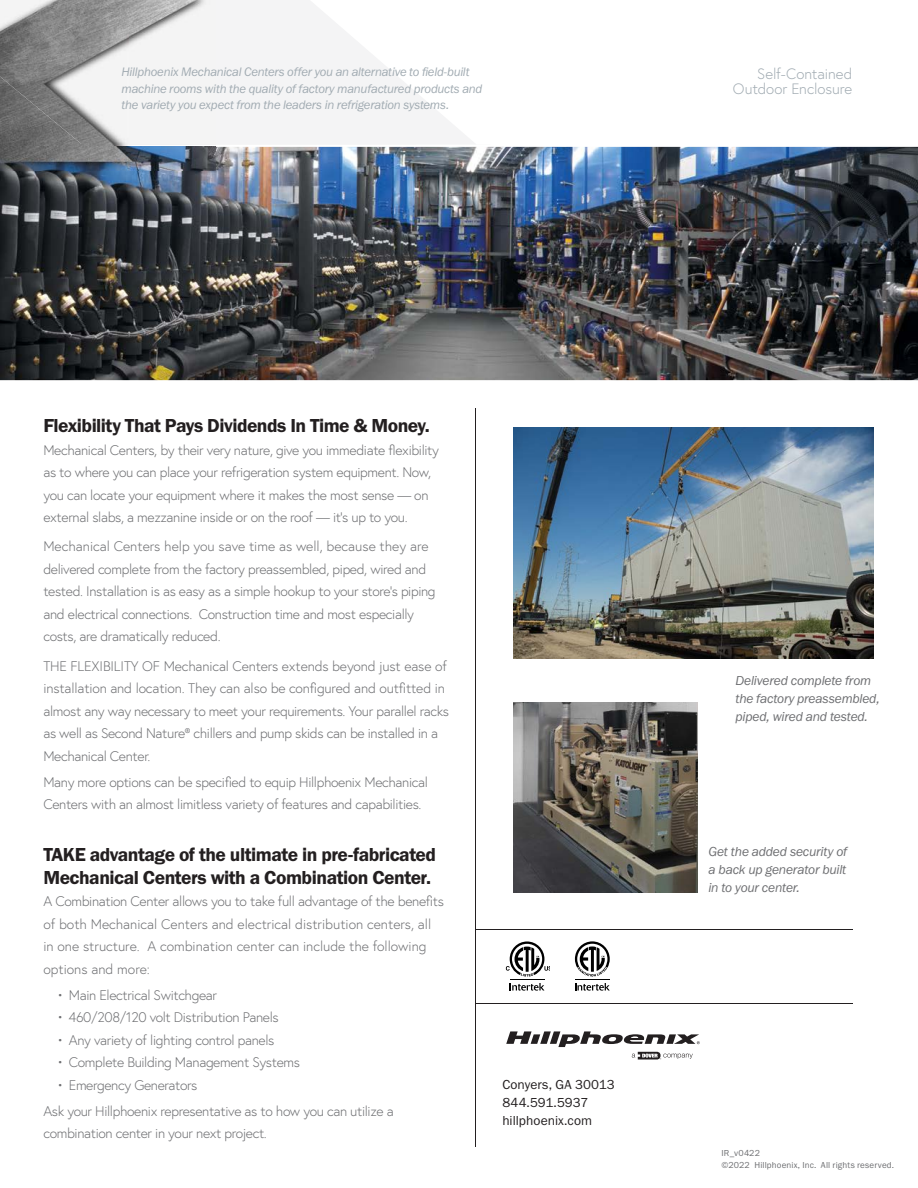
<style>
.page{position:relative;width:918px;height:1188px;background:#fff}
.page>*{position:absolute;margin:0;border:0;box-sizing:border-box;transform-origin:0 0}
.t1{font:19.5px/22.5px "Franklin Gothic URW Dem";letter-spacing:-.025em;color:#231f20}
.t2{font:300 15px/15px "Europa";letter-spacing:-.005em;color:#a1abb2;text-align:right}
.t3{font:300 13.8px/22.5px "Europa";letter-spacing:-.025em;color:#6d6e71}
.t4{font:300 13.8px/22.5px "Europa";color:#6d6e71}
.t5{font:13.5px/18px "Franklin Gothic URW Boo Ita";letter-spacing:-.015em;color:#6d6e71;text-align:justify}
.t6{font:13.5px/18px "Franklin Gothic URW Boo";letter-spacing:.005em;color:#231f20}
.t7{font:12.75px/16.5px "Franklin Gothic URW Boo Ita";letter-spacing:-.02em;color:#a1abb2}
.t8{font:9px/12px "Franklin Gothic URW Boo";letter-spacing:.02em;color:#6d6e71}
</style>
<div class="page">
<img style="left:0;top:147px;width:918px;height:233px">
<svg style="left:216px;top:0;width:259px;height:144px"></svg>
<img style="left:0;top:145px;width:216px;height:26px">
<img style="left:0;top:0;width:216px;height:145px">
<svg style="left:506px;top:1031px;width:194px;height:29px"></svg>
<hr style="left:475px;top:1003px;width:378px;height:1px;background:#231f20">
<hr style="left:475px;top:930px;width:378px;height:1px;background:#231f20">
<svg style="left:510px;top:983px;width:34px;height:8px"></svg>
<hr style="left:510px;top:979px;width:34px;height:1px;background:#000">
<svg style="left:506px;top:941px;width:44px;height:36px"></svg>
<svg style="left:575px;top:983px;width:35px;height:8px"></svg>
<hr style="left:575px;top:979px;width:35px;height:1px;background:#000">
<svg style="left:575px;top:941px;width:35px;height:36px"></svg>
<hr style="left:475px;top:408px;width:1px;height:738px;background:#231f20">
<img style="left:513px;top:702px;width:184px;height:191px">
<img style="left:513px;top:428px;width:361px;height:230px">
<p class="t7" style="left:122px;top:63px;width:362px">Hillphoenix Mechanical Centers offer you an alternative to field-built machine rooms with the quality of factory manufactured products and the variety you expect from the leaders in refrigeration systems.</p>
<p class="t2" style="left:733px;top:66px;width:121px">Self-Contained<br>Outdoor Enclosure</p>
<h1 class="t1" style="left:43px;top:414px;width:388px">Flexibility That Pays Dividends In Time &amp; Money.</h1>
<p class="t3" style="left:43px;top:438px;width:397px">Mechanical Centers, by their very nature, give you immediate flexibility as to where you can place your refrigeration system equipment. Now, you can locate your equipment where it makes the most sense — on external slabs, a mezzanine inside or on the roof — it’s up to you.</p>
<p class="t3" style="left:43px;top:535px;width:394px">Mechanical Centers help you save time as well, because they are delivered complete from the factory preassembled, piped, wired and tested. Installation is as easy as a simple hookup to your store’s piping and electrical connections. Construction time and most especially costs, are dramatically reduced.</p>
<p class="t3" style="left:43px;top:655px;width:407px">THE FLEXIBILITY OF Mechanical Centers extends beyond just ease of installation and location. They can also be configured and outfitted in almost any way necessary to meet your requirements. Your parallel racks as well as Second Nature® chillers and pump skids can be installed in a Mechanical Center.</p>
<p class="t3" style="left:43px;top:771px;width:386px">Many more options can be specified to equip Hillphoenix Mechanical<br>Centers with an almost limitless variety of features and capabilities.</p>
<h1 class="t1" style="left:43px;top:843px;width:394px">TAKE advantage of the ultimate in pre-fabricated<br>Mechanical Centers with a Combination Center.</h1>
<p class="t4" style="left:43px;top:890px;width:402px">A Combination Center allows you to take full advantage of the benefits of both Mechanical Centers and electrical distribution centers, all in one structure. A combination center can include the following options and more:</p>
<p class="t3" style="left:57px;top:984px;width:162px">• Main Electrical Switchgear</p>
<p class="t3" style="left:57px;top:1006px;width:223px">• 460/208/120 volt Distribution Panels</p>
<p class="t3" style="left:57px;top:1029px;width:219px">• Any variety of lighting control panels</p>
<p class="t3" style="left:57px;top:1051px;width:245px">• Complete Building Management Systems</p>
<p class="t3" style="left:43px;top:1072px;width:352px;line-height:26px;text-indent:14px">• Emergency Generators<br>Ask your Hillphoenix representative as to how you can utilize a</p>
<p class="t3" style="left:43px;top:1122px;width:225px">combination center in your next project.</p>
<p class="t6" style="left:502px;top:1075px;width:114px">Conyers, GA 30013<br>844.591.5937 hillphoenix.com</p>
<p class="t5" style="left:735px;top:671px;width:146px;text-align:left">Delivered complete from the factory preassembled, piped, wired and tested.</p>
<p class="t5" style="left:708px;top:842px;width:140px">Get the added security of a back up generator built in to your center.</p>
<p class="t8" style="left:721px;top:1147px;width:174px">IR_v0422<br>©2022 Hillphoenix, Inc. All rights reserved.</p>
</div>
